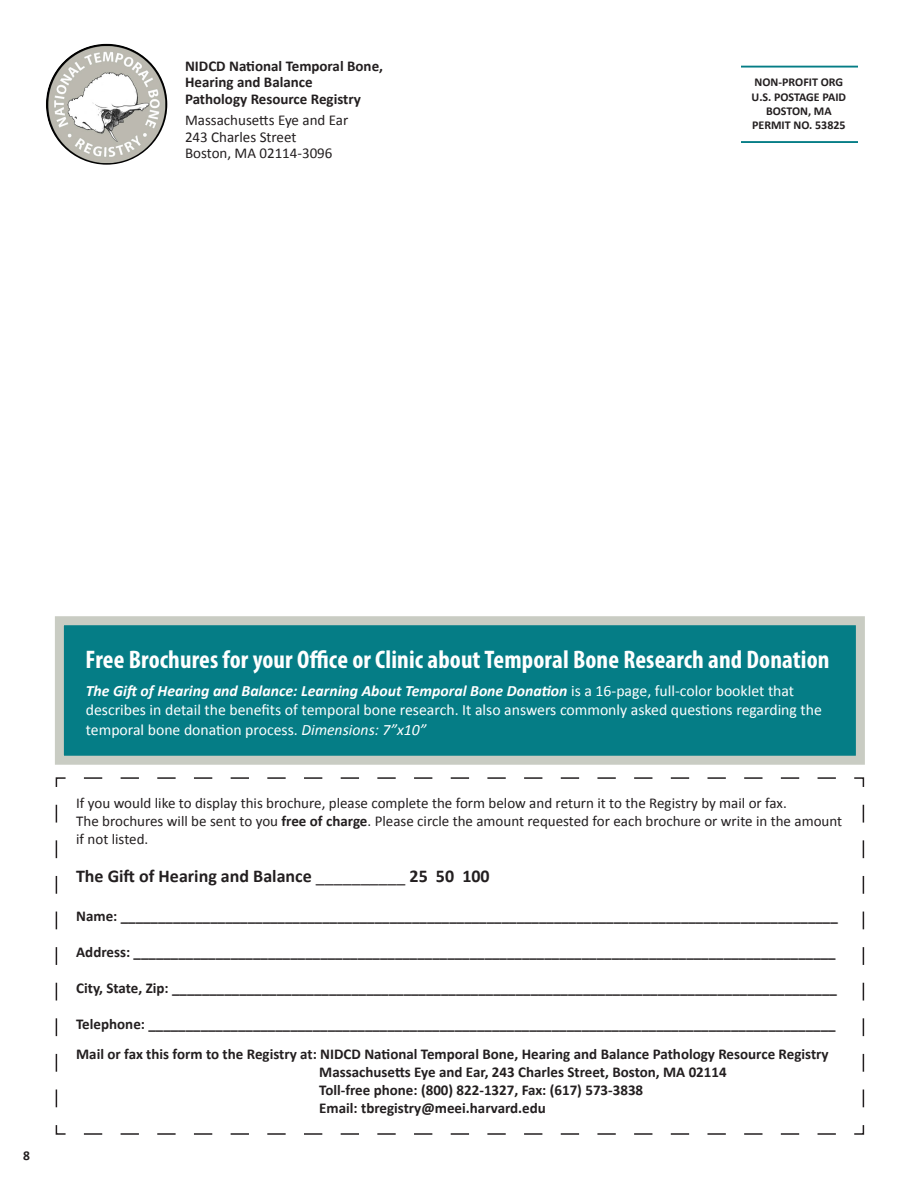
<style>
.page{position:relative;width:918px;height:1188px;background:#fff}
.page>*{position:absolute;margin:0;border:0;box-sizing:border-box;transform-origin:0 0}
.t1{font:700 condensed 25.5px "Myriad Pro";letter-spacing:.005em;color:#fff}
.t2{font:700 18px "Calibri";color:#231f20}
.t3{font:15.75px/19.5px "Calibri";color:#fff}
.t4{font:700 15px/16.5px "Calibri";color:#231f20}
.t5{font:15px/18px "Calibri";color:#231f20}
.t6{font:700 13.5px "Calibri";color:#231f20}
.t7{font:700 12px "Calibri";color:#231f20}
.s1{font-weight:400}
.s2{font-weight:700;font-style:italic}
.s3{font-style:italic}
.s4{font-weight:700}
</style>
<div class="page">
<svg style="left:55px;top:777px;width:810px;height:358px"></svg>
<div style="left:55px;top:616px;width:810px;height:149px;background:#057d86;border:9px solid #c9ccc3"></div>
<img style="left:46px;top:44px;width:121px;height:121px;border-radius:61px">
<hr style="left:741px;top:66px;width:117px;height:2px;background:#057d86">
<hr style="left:741px;top:141px;width:117px;height:2px;background:#057d86">
<p class="t4" style="left:185px;top:57px;width:200px">NIDCD National Temporal Bone,<br>Hearing and Balance</p>
<p class="t4" style="left:185px;top:89px;width:177px;line-height:21px">Pathology Resource Registry<br><span class="s1">Massachusetts Eye and Ear</span></p>
<p class="t5" style="left:185px;top:129px;width:149px;line-height:16.5px">243 Charles Street<br>Boston, MA 02114-3096</p>
<p class="t7" style="left:755px;top:75px;width:90px">NON-PROFIT ORG</p>
<p class="t7" style="left:752px;top:89px;width:96px">U.S. POSTAGE PAID</p>
<p class="t7" style="left:766px;top:103px;width:67px">BOSTON, MA</p>
<p class="t7" style="left:752px;top:118px;width:95px">PERMIT NO. 53825</p>
<p class="t6" style="left:23px;top:1147px;width:8px">8</p>
<p class="t1" style="left:86px;top:644px;width:746px">Free Brochures for your Office or Clinic about Temporal Bone Research and Donation</p>
<p class="t3" style="left:86px;top:681px;width:738px"><span class="s2">The Gift of Hearing and Balance: Learning About Temporal Bone Donation</span> is a 16-page, full-color booklet that describes in detail the benefits of temporal bone research. It also answers commonly asked questions regarding the temporal bone donation process. <span class="s3">Dimensions: 7”x10”</span></p>
<p class="t5" style="left:76px;top:794px;width:768px">If you would like to display this brochure, please complete the form below and return it to the Registry by mail or fax.<br>The brochures will be sent to you <span class="s4">free of charge</span>. Please circle the amount requested for each brochure or write in the amount if not listed.</p>
<p class="t2" style="left:76px;top:865px;width:415px">The Gift of Hearing and Balance <span class="s1">__________</span> 25 50 100</p>
<p class="t4" style="left:76px;top:908px;width:763px">Name: ________________________________________________________________________________________________</p>
<p class="t4" style="left:76px;top:944px;width:761px">Address: ______________________________________________________________________________________________</p>
<p class="t4" style="left:76px;top:980px;width:762px">City, State, Zip: _________________________________________________________________________________________</p>
<p class="t4" style="left:76px;top:1016px;width:761px">Telephone: ____________________________________________________________________________________________</p>
<p class="t4" style="left:76px;top:1046px;width:754px">Mail or fax this form to the Registry at: NIDCD National Temporal Bone, Hearing and Balance Pathology Resource Registry</p>
<p class="t4" style="left:319px;top:1064px;width:409px">Massachusetts Eye and Ear, 243 Charles Street, Boston, MA 02114</p>
<p class="t4" style="left:319px;top:1082px;width:325px">Toll-free phone: (800) 822-1327, Fax: (617) 573-3838</p>
<p class="t4" style="left:319px;top:1100px;width:228px">Email: tbregistry@meei.harvard.edu</p>
</div>
